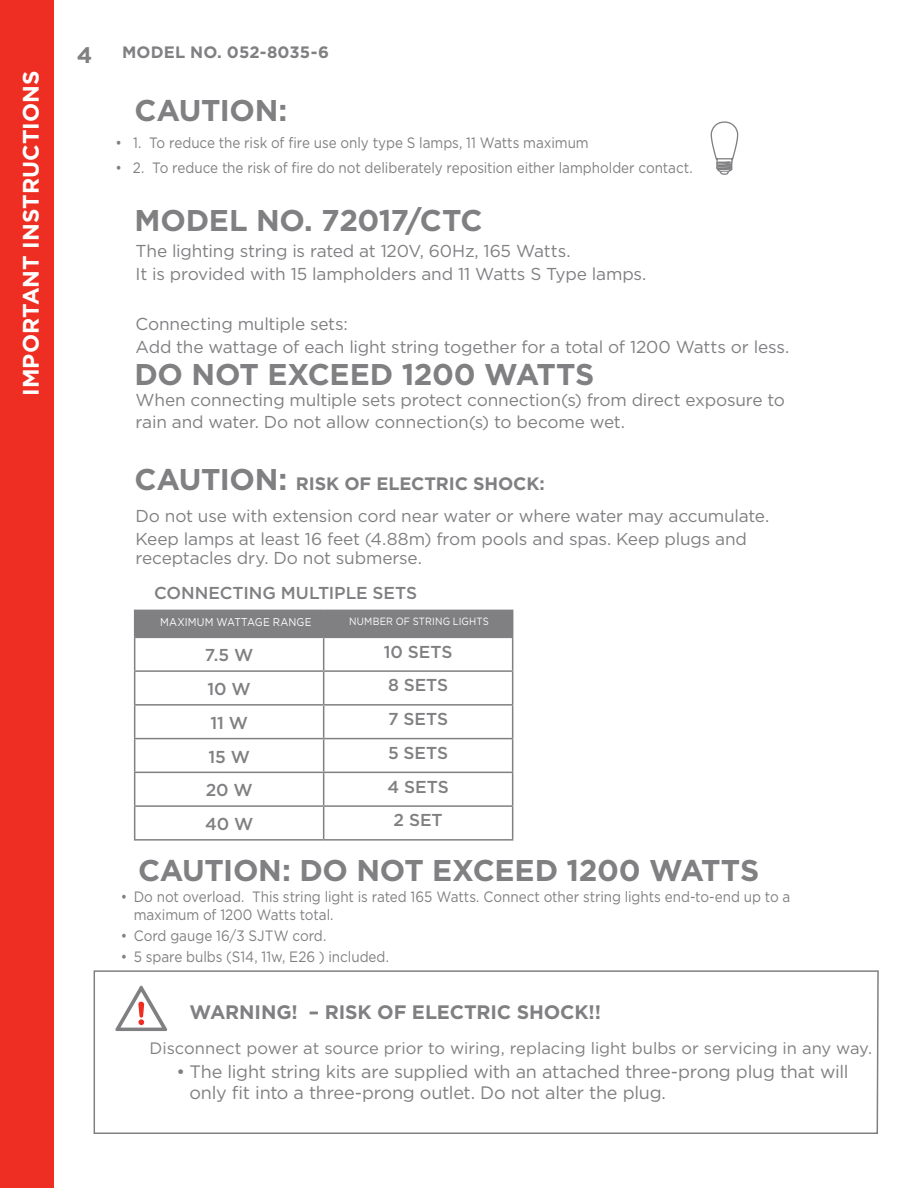
<style>
.page{position:relative;width:918px;height:1188px;background:#fff}
.page>*{position:absolute;margin:0;border:0;box-sizing:border-box;transform-origin:0 0}
.t1{font:700 30px "Gotham";letter-spacing:-.015em;color:#808083}
.t2{font:700 22.5px "Gotham";letter-spacing:.005em;color:#fff}
.t3{font:700 22.5px "Gotham";color:#808083}
.t4{font:700 19.5px "Gotham";letter-spacing:-.005em;color:#808083}
.t5{font:18px/21px "Gotham";letter-spacing:-.015em;color:#808083}
.t6{font:700 18px "Gotham";letter-spacing:-.005em;color:#808083}
.t7{font:17.25px/22.5px "Gotham";letter-spacing:-.01em;color:#808083}
.t8{font:500 17.25px "Gotham";color:#808083}
.t9{font:16.5px "Gotham";color:#808083}
.t10{font:700 16.5px "Gotham";letter-spacing:.01em;color:#808083}
.t11{font:15px/18px "Gotham";letter-spacing:-.005em;color:#808083;scale:.9 1}
.t12{font:11.25px "Gotham";letter-spacing:.02em;color:#fff;scale:.9 1}
.t13{font:10.5px "Gotham";letter-spacing:.02em;color:#fff;scale:.9 1}
.s1{font-size:30px}
.s2{color:#808083}
</style>
<div class="page">
<div style="left:0;top:0;width:54px;height:1188px;background:#ee2e22"></div>
<svg style="left:93px;top:970px;width:786px;height:164px"></svg>
<svg style="left:115px;top:986px;width:52px;height:45px"></svg>
<hr style="left:323px;top:638px;width:1px;height:32px;background:#808083">
<hr style="left:323px;top:672px;width:1px;height:32px;background:#808083">
<hr style="left:323px;top:706px;width:1px;height:32px;background:#808083">
<hr style="left:323px;top:739px;width:1px;height:33px;background:#808083">
<hr style="left:323px;top:773px;width:1px;height:32px;background:#808083">
<hr style="left:323px;top:807px;width:1px;height:32px;background:#808083">
<div style="left:134px;top:610px;width:379px;height:27px;background:#808083"></div>
<hr style="left:134px;top:637px;width:190px;height:1px;background:#808083">
<hr style="left:134px;top:638px;width:1px;height:32px;background:#808083">
<hr style="left:324px;top:637px;width:189px;height:1px;background:#808083">
<hr style="left:512px;top:638px;width:1px;height:32px;background:#808083">
<hr style="left:134px;top:670px;width:190px;height:2px;background:#808083">
<hr style="left:134px;top:672px;width:1px;height:32px;background:#808083">
<hr style="left:324px;top:670px;width:189px;height:2px;background:#808083">
<hr style="left:512px;top:672px;width:1px;height:32px;background:#808083">
<hr style="left:134px;top:704px;width:190px;height:2px;background:#808083">
<hr style="left:134px;top:706px;width:1px;height:32px;background:#808083">
<hr style="left:324px;top:704px;width:189px;height:2px;background:#808083">
<hr style="left:512px;top:706px;width:1px;height:32px;background:#808083">
<hr style="left:134px;top:738px;width:190px;height:1px;background:#808083">
<hr style="left:134px;top:739px;width:1px;height:33px;background:#808083">
<hr style="left:324px;top:738px;width:189px;height:1px;background:#808083">
<hr style="left:512px;top:739px;width:1px;height:33px;background:#808083">
<hr style="left:134px;top:772px;width:190px;height:1px;background:#808083">
<hr style="left:134px;top:773px;width:1px;height:32px;background:#808083">
<hr style="left:324px;top:772px;width:189px;height:1px;background:#808083">
<hr style="left:512px;top:773px;width:1px;height:32px;background:#808083">
<hr style="left:134px;top:805px;width:190px;height:2px;background:#808083">
<hr style="left:134px;top:807px;width:1px;height:32px;background:#808083">
<hr style="left:324px;top:805px;width:189px;height:2px;background:#808083">
<hr style="left:512px;top:807px;width:1px;height:32px;background:#808083">
<hr style="left:134px;top:839px;width:190px;height:2px;background:#808083">
<hr style="left:324px;top:839px;width:189px;height:2px;background:#808083">
<svg style="left:711px;top:121px;width:27px;height:54px"></svg>
<h2 class="t2" style="left:18px;top:396px;width:327px;rotate:-90deg">IMPORTANT INSTRUCTIONS</h2>
<h2 class="t3" style="left:77px;top:42px;width:17px">4</h2>
<p class="t10" style="left:122px;top:42px;width:209px">MODEL NO. 052-8035-6</p>
<h1 class="t1" style="left:135px;top:93px;width:154px">CAUTION:</h1>
<p class="t11" style="left:116px;top:134px;width:527px">• 1. To reduce the risk of fire use only type S lamps, 11 Watts maximum</p>
<p class="t11" style="left:116px;top:159px;width:643px">• 2. To reduce the risk of fire do not deliberately reposition either lampholder contact.</p>
<h1 class="t1" style="left:135px;top:203px;width:350px">MODEL NO. 72017/CTC</h1>
<p class="t7" style="left:136px;top:240px;width:512px">The lighting string is rated at 120V, 60Hz, 165 Watts.<br>It is provided with 15 lampholders and 11 Watts S Type lamps.</p>
<p class="t7" style="left:136px;top:313px;width:655px">Connecting multiple sets:<br>Add the wattage of each light string together for a total of 1200 Watts or less.</p>
<p class="t7" style="left:136px;top:388px;width:651px">When connecting multiple sets protect connection(s) from direct exposure to rain and water. Do not allow connection(s) to become wet.</p>
<h1 class="t1" style="left:135px;top:357px;width:461px">DO NOT EXCEED 1200 WATTS</h1>
<p class="t6" style="left:135px;top:473px;width:412px"><span class="s1">CAUTION:</span> RISK OF ELECTRIC SHOCK:</p>
<p class="t7" style="left:136px;top:504px;width:635px">Do not use with extension cord near water or where water may accumulate.<br>Keep lamps at least 16 feet (4.88m) from pools and spas. Keep plugs and</p>
<p class="t7" style="left:136px;top:546px;width:288px">receptacles dry. Do not submerse.</p>
<p class="t8" style="left:154px;top:583px;width:264px">CONNECTING MULTIPLE SETS</p>
<p class="t12" style="left:147px;top:616px;width:184px"><span class="s2">•</span> MAXIMUM WATTAGE RANGE</p>
<p class="t13" style="left:336px;top:616px;width:171px"><span class="s2">•</span> NUMBER OF STRING LIGHTS</p>
<p class="t8" style="left:205px;top:646px;width:50px">7.5 W</p>
<p class="t8" style="left:384px;top:642px;width:70px">10 SETS</p>
<p class="t8" style="left:207px;top:679px;width:45px">10 W</p>
<p class="t8" style="left:388px;top:676px;width:62px">8 SETS</p>
<p class="t8" style="left:210px;top:713px;width:39px">11 W</p>
<p class="t8" style="left:388px;top:709px;width:61px">7 SETS</p>
<p class="t8" style="left:208px;top:747px;width:43px">15 W</p>
<p class="t8" style="left:388px;top:743px;width:62px">5 SETS</p>
<p class="t8" style="left:206px;top:780px;width:48px">20 W</p>
<p class="t8" style="left:388px;top:777px;width:63px">4 SETS</p>
<p class="t8" style="left:205px;top:814px;width:50px">40 W</p>
<p class="t8" style="left:394px;top:811px;width:51px">2 SET</p>
<h1 class="t1" style="left:138px;top:853px;width:623px">CAUTION: DO NOT EXCEED 1200 WATTS</h1>
<p class="t11" style="left:134px;top:888px;width:731px;text-indent:-13px">• Do not overload. This string light is rated 165 Watts. Connect other string lights end-to-end up to a maximum of 1200 Watts total.</p>
<p class="t11" style="left:121px;top:927px;width:230px">• Cord gauge 16/3 SJTW cord.</p>
<p class="t11" style="left:121px;top:948px;width:300px">• 5 spare bulbs (S14, 11w, E26 ) included.</p>
<p class="t4" style="left:190px;top:1001px;width:413px">WARNING! – RISK OF ELECTRIC SHOCK!!</p>
<p class="t9" style="left:149px;top:1039px;width:724px">Disconnect power at source prior to wiring, replacing light bulbs or servicing in any way.</p>
<p class="t5" style="left:190px;top:1061px;width:661px;text-indent:-13px">• The light string kits are supplied with an attached three-prong plug that will only fit into a three-prong outlet. Do not alter the plug.</p>
</div>
